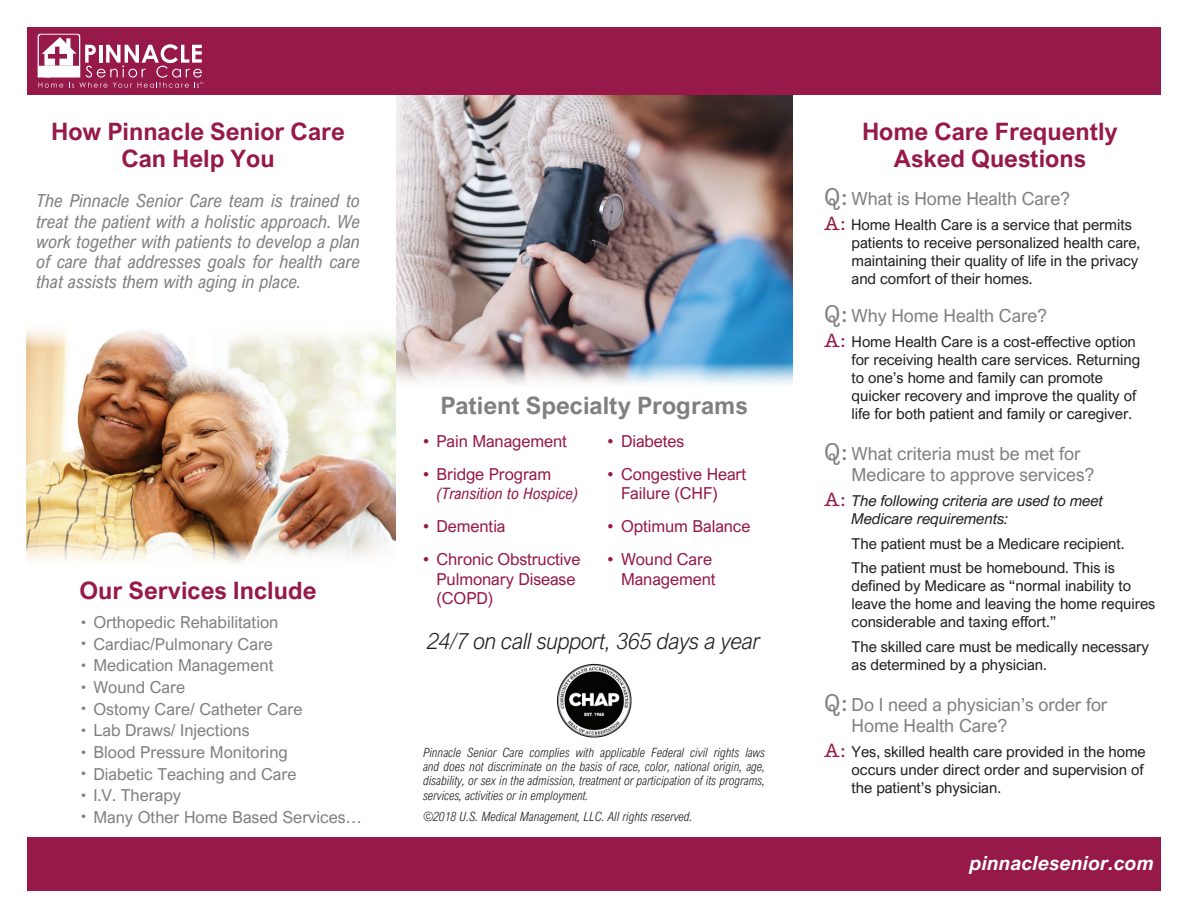
<style>
.page{position:relative;width:1188px;height:918px;background:#fff}
.page>*{position:absolute;margin:0;border:0;box-sizing:border-box;transform-origin:0 0}
.t1{font:700 24px/27px "Arial Nova";color:#96194a;text-align:center}
.t2{font:700 24px "Arial Nova";color:#81807f}
.t3{font:italic 300 22.5px "Arial Nova";letter-spacing:-.01em;color:#231f20;scale:.95 1}
.t4{font:italic 700 19.5px "Arial Nova";letter-spacing:.01em;color:#fff}
.t5{font:italic 18px/20.2px "Arial Nova Cond";color:#81807f;text-align:justify}
.t6{font:18px/21px "Arial Nova";letter-spacing:-.005em;color:#81807f}
.t7{font:16.5px "Arial Nova";color:#81807f}
.t8{font:16.5px/19.5px "Arial Nova";letter-spacing:-.005em;color:#96194a}
.t9{font:italic 15.75px "Arial Nova Cond";letter-spacing:-.005em;color:#96194a}
.t10{font:15px/18px "Arial Nova";letter-spacing:-.005em;color:#231f20}
.t11{font:italic 15px/18px "Arial Nova";letter-spacing:-.005em;color:#231f20}
.t12{font:italic 300 12.75px/14.2px "Arial Nova Cond";color:#231f20;text-align:justify}
.s1{font-size:13.5px}
.s2{font-family:"American Typewriter";font-weight:500;font-size:24px}
.s3{font-family:"American Typewriter";font-weight:500;font-size:19.5px;color:#96194a}
.s4{font-family:"American Typewriter";font-weight:500;font-style:normal;font-size:19.5px;color:#96194a}
</style>
<div class="page">
<img style="left:27px;top:329px;width:369px;height:234px">
<img style="left:396px;top:94px;width:396px;height:290px">
<div style="left:27px;top:27px;width:1134px;height:67px;background:#96194a"></div>
<svg style="left:38px;top:34px;width:165px;height:54px"></svg>
<div style="left:27px;top:837px;width:1134px;height:54px;background:#96194a"></div>
<img style="left:556px;top:663px;width:76px;height:75px">
<h1 class="t1" style="left:51px;top:118px;width:295px">How Pinnacle Senior Care<br>Can Help You</h1>
<p class="t5" style="left:36px;top:191px;width:326px">The Pinnacle Senior Care team is trained to treat the patient with a holistic approach. We work together with patients to develop a plan of care that addresses goals for health care that assists them with aging in place.</p>
<h1 class="t1" style="left:79px;top:577px;width:239px">Our Services Include</h1>
<p class="t7" style="left:81px;top:613px;width:199px"><span class="s1">•</span> Orthopedic Rehabilitation</p>
<p class="t7" style="left:81px;top:634px;width:194px"><span class="s1">•</span> Cardiac/Pulmonary Care</p>
<p class="t7" style="left:81px;top:656px;width:194px"><span class="s1">•</span> Medication Management</p>
<p class="t7" style="left:81px;top:678px;width:106px"><span class="s1">•</span> Wound Care</p>
<p class="t7" style="left:81px;top:699px;width:223px"><span class="s1">•</span> Ostomy Care/ Catheter Care</p>
<p class="t7" style="left:81px;top:721px;width:170px"><span class="s1">•</span> Lab Draws/ Injections</p>
<p class="t7" style="left:81px;top:743px;width:208px"><span class="s1">•</span> Blood Pressure Monitoring</p>
<p class="t7" style="left:81px;top:764px;width:217px"><span class="s1">•</span> Diabetic Teaching and Care</p>
<p class="t7" style="left:81px;top:786px;width:102px"><span class="s1">•</span> I.V. Therapy</p>
<p class="t7" style="left:81px;top:808px;width:283px"><span class="s1">•</span> Many Other Home Based Services…</p>
<h1 class="t2" style="left:440px;top:392px;width:309px">Patient Specialty Programs</h1>
<p class="t8" style="left:423px;top:431px;width:146px">• Pain Management</p>
<p class="t8" style="left:423px;top:464px;width:130px">• Bridge Program</p>
<p class="t9" style="left:436px;top:484px;width:143px">(Transition to Hospice)</p>
<p class="t8" style="left:423px;top:516px;width:84px">• Dementia</p>
<p class="t8" style="left:436px;top:549px;width:146px;text-indent:-13px">• Chronic Obstructive<br>Pulmonary Disease (COPD)</p>
<p class="t8" style="left:608px;top:431px;width:78px">• Diabetes</p>
<p class="t8" style="left:621px;top:464px;width:127px;text-indent:-13px">• Congestive Heart<br>Failure (CHF)</p>
<p class="t8" style="left:608px;top:516px;width:145px">• Optimum Balance</p>
<p class="t8" style="left:608px;top:549px;width:110px;text-align:right">• Wound Care<br>Management</p>
<h2 class="t3" style="left:428px;top:628px;width:352px">24/7 on call support, 365 days a year</h2>
<p class="t12" style="left:423px;top:745px;width:343px">Pinnacle Senior Care complies with applicable Federal civil rights laws and does not discriminate on the basis of race, color, national origin, age, disability, or sex in the admission, treatment or participation of its programs, services, activities or in employment.</p>
<p class="t12" style="left:423px;top:809px;width:271px">©2018 U.S. Medical Management, LLC. All rights reserved.</p>
<h1 class="t1" style="left:862px;top:118px;width:257px">Home Care Frequently<br>Asked Questions</h1>
<p class="t6" style="left:825px;top:188px;width:247px"><span class="s2">Q:</span> What is Home Health Care?</p>
<p class="t10" style="left:852px;top:215px;width:290px;text-indent:-27px"><span class="s3">A:</span> Home Health Care is a service that permits patients to receive personalized health care, maintaining their quality of life in the privacy and comfort of their homes.</p>
<p class="t6" style="left:825px;top:305px;width:224px"><span class="s2">Q:</span> Why Home Health Care?</p>
<p class="t10" style="left:852px;top:332px;width:290px;text-indent:-27px"><span class="s3">A:</span> Home Health Care is a cost-effective option for receiving health care services. Returning to one’s home and family can promote quicker recovery and improve the quality of life for both patient and family or caregiver.</p>
<p class="t6" style="left:852px;top:443px;width:244px;text-indent:-27px"><span class="s2">Q:</span> What criteria must be met for<br>Medicare to approve services?</p>
<p class="t11" style="left:852px;top:491px;width:253px;text-indent:-27px"><span class="s4">A:</span> The following criteria are used to meet<br>Medicare requirements:</p>
<p class="t10" style="left:852px;top:531px;width:274px;line-height:24.8px">The patient must be a Medicare recipient.<br>The patient must be homebound. This is</p>
<p class="t10" style="left:852px;top:577px;width:305px">defined by Medicare as “normal inability to leave the home and leaving the home requires considerable and taxing effort.”</p>
<p class="t10" style="left:852px;top:638px;width:299px">The skilled care must be medically necessary as determined by a physician.</p>
<p class="t6" style="left:852px;top:694px;width:257px;text-indent:-27px"><span class="s2">Q:</span> Do I need a physician’s order for<br>Home Health Care?</p>
<p class="t10" style="left:852px;top:743px;width:296px;text-indent:-27px"><span class="s3">A:</span> Yes, skilled health care provided in the home occurs under direct order and supervision of the patient’s physician.</p>
<h3 class="t4" style="left:970px;top:852px;width:186px">pinnaclesenior.com</h3>
</div>
